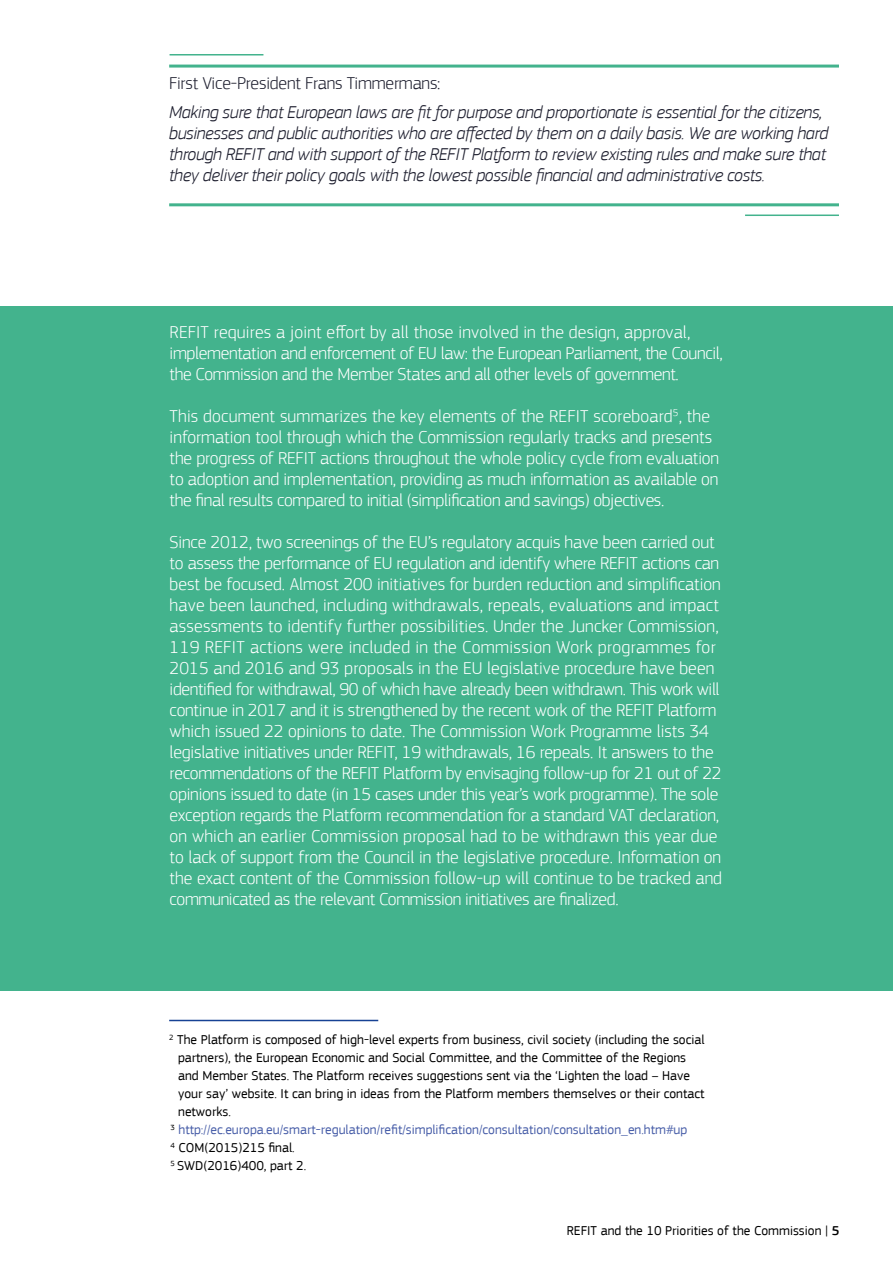
<style>
.page{position:relative;width:893px;height:1263px;background:#fff}
.page>*{position:absolute;margin:0;border:0;box-sizing:border-box;transform-origin:0 0}
.t1{font:300 18px/21px "EC Square Sans Pro";letter-spacing:-.01em;color:#fff}
.t2{font:italic 300 18px/21px "EC Square Sans Pro";letter-spacing:-.02em;color:#1e1f2f}
.t3{font:300 18px "EC Square Sans Pro";letter-spacing:-.01em;color:#1e1f2f}
.t4{font:13.5px "EC Square Sans Pro";color:#000}
.t5{font:13.5px "EC Square Sans Pro";color:#495fa9}
.s1{font-weight:500}
</style>
<div class="page">
<div style="left:0;top:306px;width:893px;height:684px;background:#43b38d"></div>
<hr style="left:169px;top:1020px;width:209px;height:1px;background:#164194">
<hr style="left:169px;top:65px;width:670px;height:3px;background:#43b38d">
<hr style="left:169px;top:203px;width:670px;height:3px;background:#43b38d">
<hr style="left:745px;top:215px;width:94px;height:1px;background:#43b38d">
<hr style="left:170px;top:54px;width:93px;height:2px;background:#43b38d">
<p class="t3" style="left:169px;top:73px;width:273px">First Vice-President Frans Timmermans:</p>
<p class="t2" style="left:169px;top:101px;width:661px">Making sure that European laws are fit for purpose and proportionate is essential for the citizens, businesses and public authorities who are affected by them on a daily basis. We are working hard through REFIT and with support of the REFIT Platform to review existing rules and make sure that they deliver their policy goals with the lowest possible financial and administrative costs.</p>
<p class="t1" style="left:170px;top:321px;width:554px">REFIT requires a joint effort by all those involved in the design, approval, implementation and enforcement of EU law: the European Parliament, the Council, the Commission and the Member States and all other levels of government.</p>
<p class="t1" style="left:170px;top:405px;width:551px">This document summarizes the key elements of the REFIT scoreboard<sup>5</sup>, the information tool through which the Commission regularly tracks and presents the progress of REFIT actions throughout the whole policy cycle from evaluation to adoption and implementation, providing as much information as available on the final results compared to initial (simplification and savings) objectives.</p>
<p class="t1" style="left:170px;top:532px;width:554px">Since 2012, two screenings of the EU’s regulatory acquis have been carried out to assess the performance of EU regulation and identify where REFIT actions can best be focused. Almost 200 initiatives for burden reduction and simplification have been launched, including withdrawals, repeals, evaluations and impact assessments to identify further possibilities. Under the Juncker Commission, 119 REFIT actions were included in the Commission Work programmes for 2015 and 2016 and 93 proposals in the EU legislative procedure have been identified for withdrawal, 90 of which have already been withdrawn. This work will continue in 2017 and it is strengthened by the recent work of the REFIT Platform which issued 22 opinions to date. The Commission Work Programme lists 34 legislative initiatives under REFIT, 19 withdrawals, 16 repeals. It answers to the recommendations of the REFIT Platform by envisaging follow-up for 21 out of 22 opinions issued to date (in 15 cases under this year’s work programme). The sole exception regards the Platform recommendation for a standard VAT declaration, on which an earlier Commission proposal had to be withdrawn this year due to lack of support from the Council in the legislative procedure. Information on the exact content of the Commission follow-up will continue to be tracked and communicated as the relevant Commission initiatives are finalized.</p>
<p class="t4" style="left:169px;top:1032px;width:537px"><sup>2</sup> The Platform is composed of high-level experts from business, civil society (including the social</p>
<p class="t4" style="left:178px;top:1050px;width:509px">partners), the European Economic and Social Committee, and the Committee of the Regions</p>
<p class="t4" style="left:178px;top:1068px;width:513px">and Member States. The Platform receives suggestions sent via the ‘Lighten the load – Have</p>
<p class="t4" style="left:178px;top:1086px;width:528px">your say’ website. It can bring in ideas from the Platform members themselves or their contact</p>
<p class="t4" style="left:178px;top:1104px;width:54px">networks.</p>
<p class="t5" style="left:171px;top:1122px;width:518px"><sup>3</sup> http://ec.europa.eu/smart-regulation/refit/simplification/consultation/consultation_en.htm#up</p>
<p class="t4" style="left:171px;top:1140px;width:126px"><sup>4</sup> COM(2015)215 final.</p>
<p class="t4" style="left:171px;top:1158px;width:137px"><sup>5</sup> SWD(2016)400, part 2.</p>
<p class="t4" style="left:567px;top:1223px;width:274px">REFIT and the 10 Priorities of the Commission | <span class="s1">5</span></p>
</div>
